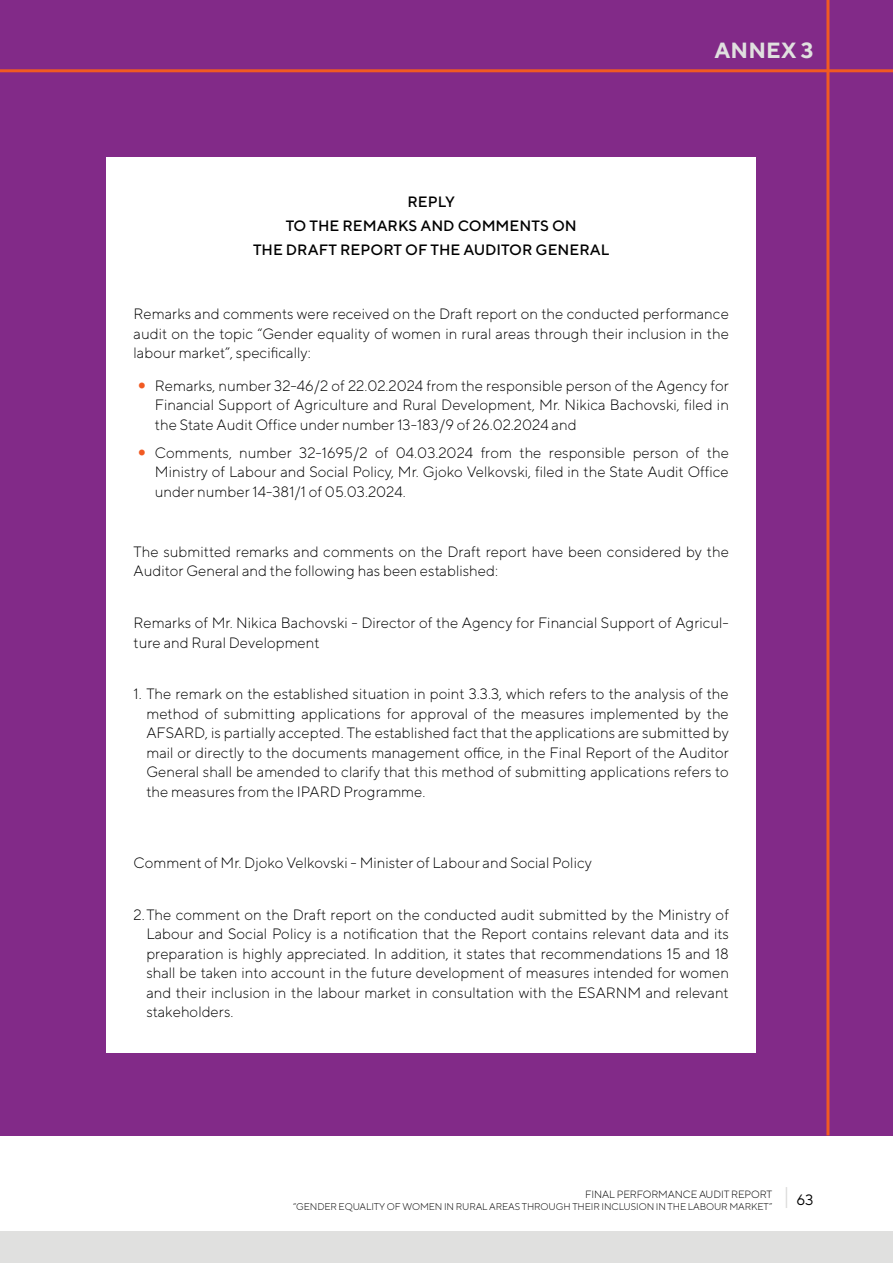
<style>
.page{position:relative;width:893px;height:1263px;background:#fff}
.page>*{position:absolute;margin:0;border:0;box-sizing:border-box;transform-origin:0 0}
.List_Paragraph{font:700 21.9px "TT Norms";letter-spacing:.005em;color:#e0e0df}
.List_Paragraph-2{font:300 15px/19.5px "TT Norms";color:#000;text-align:justify}
.t1{font:500 15px "TT Norms";color:#000}
.t2{font:15px "TT Norms";color:#000}
.t3{font:300 10.5px "TT Norms";letter-spacing:-.01em;color:#000}
.t4{font:300 9.75px "TT Norms";letter-spacing:-.01em;color:#000}
</style>
<div class="page">
<svg style="left:786px;top:1187px;width:1px;height:21px"></svg>
<div style="left:0;top:1231px;width:893px;height:32px;background:#e0e0df"></div>
<div style="left:0;top:0;width:893px;height:1135px;background:#822a88"></div>
<hr style="left:0;top:69px;width:893px;height:3px;background:#f15a22">
<hr style="left:826px;top:0;width:3px;height:1135px;background:#f15a22">
<div style="left:106px;top:158px;width:650px;height:895px;background:#fff"></div>
<p class="t1" style="left:407px;top:193px;width:49px">REPLY</p>
<p class="t1" style="left:286px;top:216px;width:293px">TO THE REMARKS AND COMMENTS ON</p>
<p class="t1" style="left:253px;top:240px;width:358px">THE DRAFT REPORT OF THE AUDITOR GENERAL</p>
<p class="List_Paragraph" style="left:715px;top:36px;width:101px">ANNEX 3</p>
<p class="List_Paragraph-2" style="left:134px;top:304px;width:597px">Remarks and comments were received on the Draft report on the conducted performance audit on the topic “Gender equality of women in rural areas through their inclusion in the labour market”, specifically:</p>
<p class="List_Paragraph-2" style="left:155px;top:375px;width:576px">Remarks, number 32-46/2 of 22.02.2024 from the responsible person of the Agency for Financial Support of Agriculture and Rural Development, Mr. Nikica Bachovski, filed in the State Audit Office under number 13-183/9 of 26.02.2024 and</p>
<p class="List_Paragraph-2" style="left:155px;top:442px;width:576px">Comments, number 32-1695/2 of 04.03.2024 from the responsible person of the Ministry of Labour and Social Policy, Mr. Gjoko Velkovski, filed in the State Audit Office under number 14-381/1 of 05.03.2024.</p>
<p class="List_Paragraph-2" style="left:134px;top:541px;width:597px">The submitted remarks and comments on the Draft report have been considered by the<br>Auditor General and the following has been established:</p>
<p class="List_Paragraph-2" style="left:134px;top:613px;width:597px">Remarks of Mr. Nikica Bachovski - Director of the Agency for Financial Support of Agricul&shy;ture and Rural Development</p>
<p class="List_Paragraph-2" style="left:146px;top:684px;width:584px;text-indent:-13px">1. The remark on the established situation in point 3.3.3, which refers to the analysis of the method of submitting applications for approval of the measures implemented by the AFSARD, is partially accepted. The established fact that the applications are submitted by mail or directly to the documents management office, in the Final Report of the Auditor General shall be amended to clarify that this method of submitting applications refers to the measures from the IPARD Programme.</p>
<p class="List_Paragraph-2" style="left:134px;top:853px;width:460px">Comment of Mr. Djoko Velkovski - Minister of Labour and Social Policy</p>
<p class="List_Paragraph-2" style="left:146px;top:904px;width:584px;text-indent:-13px">2.The comment on the Draft report on the conducted audit submitted by the Ministry of Labour and Social Policy is a notification that the Report contains relevant data and its preparation is highly appreciated. In addition, it states that recommendations 15 and 18 shall be taken into account in the future development of measures intended for women and their inclusion in the labour market in consultation with the ESARNM and relevant stakeholders.</p>
<p class="t3" style="left:585px;top:1188px;width:189px">FINAL PERFORMANCE AUDIT REPORT</p>
<p class="t4" style="left:293px;top:1200px;width:481px">“GENDER EQUALITY OF WOMEN IN RURAL AREAS THROUGH THEIR INCLUSION IN THE LABOUR MARKET”</p>
<p class="t2" style="left:796px;top:1190px;width:18px">63</p>
</div>
